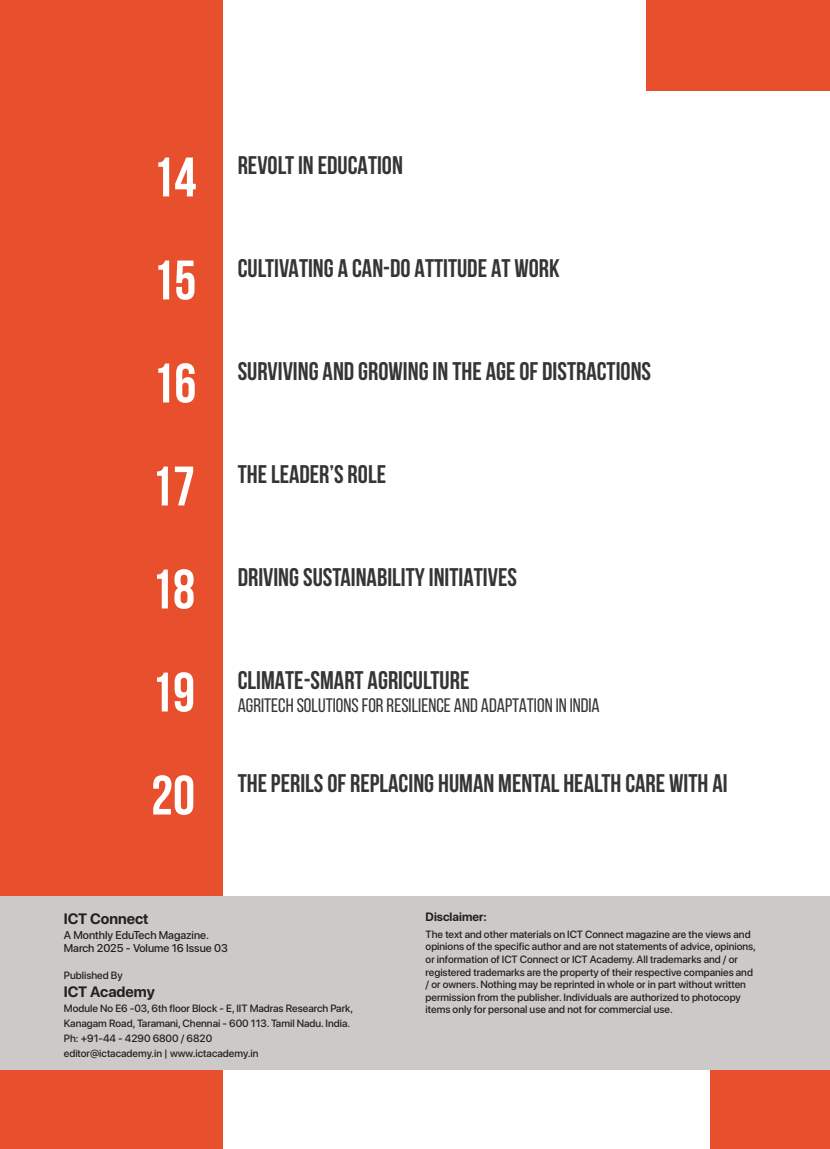
<style>
.page{position:relative;width:830px;height:1149px;background:#fff}
.page>*{position:absolute;margin:0;border:0;box-sizing:border-box;transform-origin:0 0}
.t1{font:700 55.5px "Bebas Neue";color:#fff}
.t2{font:700 25.5px "Bebas Neue";color:#353535}
.t3{font:19.5px "Bebas Neue";color:#353535}
.t4{font:700 15px "SF Pro Display";color:#231f20}
.t5{font:700 12px "SF Pro Display";color:#231f20}
.t6{font:500 11.25px/13.5px "SF Pro Display";color:#231f20}
.t7{font:500 10.5px/12.6px "SF Pro Display";color:#231f20}
</style>
<div class="page">
<div style="left:0;top:0;width:222px;height:1148px;background:#e8502d"></div>
<div style="left:646px;top:0;width:183px;height:90px;background:#e8502d"></div>
<div style="left:710px;top:1042px;width:119px;height:106px;background:#e8502d"></div>
<div style="left:0;top:896px;width:829px;height:173px;background:#cdc9c8"></div>
<h1 class="t1" style="left:152px;top:147px;width:45px">14</h1>
<h2 class="t2" style="left:237px;top:151px;width:167px">REVOLT IN EDUCATION</h2>
<h1 class="t1" style="left:152px;top:250px;width:45px">15</h1>
<h2 class="t2" style="left:237px;top:254px;width:323px">CULTIVATING A CAN-DO ATTITUDE AT WORK</h2>
<h1 class="t1" style="left:152px;top:352px;width:45px">16</h1>
<h2 class="t2" style="left:237px;top:357px;width:415px">SURVIVING AND GROWING IN THE AGE OF DISTRACTIONS</h2>
<h1 class="t1" style="left:151px;top:455px;width:45px">17</h1>
<h2 class="t2" style="left:237px;top:460px;width:150px">THE LEADER’S ROLE</h2>
<h1 class="t1" style="left:151px;top:558px;width:45px">18</h1>
<h2 class="t2" style="left:237px;top:563px;width:280px">DRIVING SUSTAINABILITY INITIATIVES</h2>
<h1 class="t1" style="left:151px;top:661px;width:45px">19</h1>
<h2 class="t2" style="left:237px;top:666px;width:233px">CLIMATE-SMART AGRICULTURE</h2>
<h3 class="t3" style="left:237px;top:694px;width:363px">AGRITECH SOLUTIONS FOR RESILIENCE AND ADAPTATION IN INDIA</h3>
<h1 class="t1" style="left:151px;top:764px;width:45px">20</h1>
<h2 class="t2" style="left:237px;top:769px;width:491px">THE PERILS OF REPLACING HUMAN MENTAL HEALTH CARE WITH AI</h2>
<h3 class="t4" style="left:64px;top:909px;width:86px">ICT Connect</h3>
<p class="t6" style="left:64px;top:928px;width:165px">A Monthly EduTech Magazine.<br>March 2025 - Volume 16 Issue 03</p>
<p class="t7" style="left:64px;top:968px;width:60px">Published By</p>
<h3 class="t4" style="left:64px;top:982px;width:93px">ICT Academy</h3>
<p class="t7" style="left:64px;top:1000px;width:291px;line-height:15px">Module No E6 -03, 6th floor Block - E, IIT Madras Research Park, Kanagam Road, Taramani, Chennai - 600 113. Tamil Nadu. India.<br>Ph: +91-44 - 4290 6800 / 6820<br>editor@ictacademy.in | www.ictacademy.in</p>
<p class="t5" style="left:425px;top:909px;width:63px">Disclaimer:</p>
<p class="t7" style="left:425px;top:927px;width:332px">The text and other materials on ICT Connect magazine are the views and opinions of the specific author and are not statements of advice, opinions, or information of ICT Connect or ICT Academy. All trademarks and / or registered trademarks are the property of their respective companies and / or owners. Nothing may be reprinted in whole or in part without written permission from the publisher. Individuals are authorized to photocopy items only for personal use and not for commercial use.</p>
</div>
